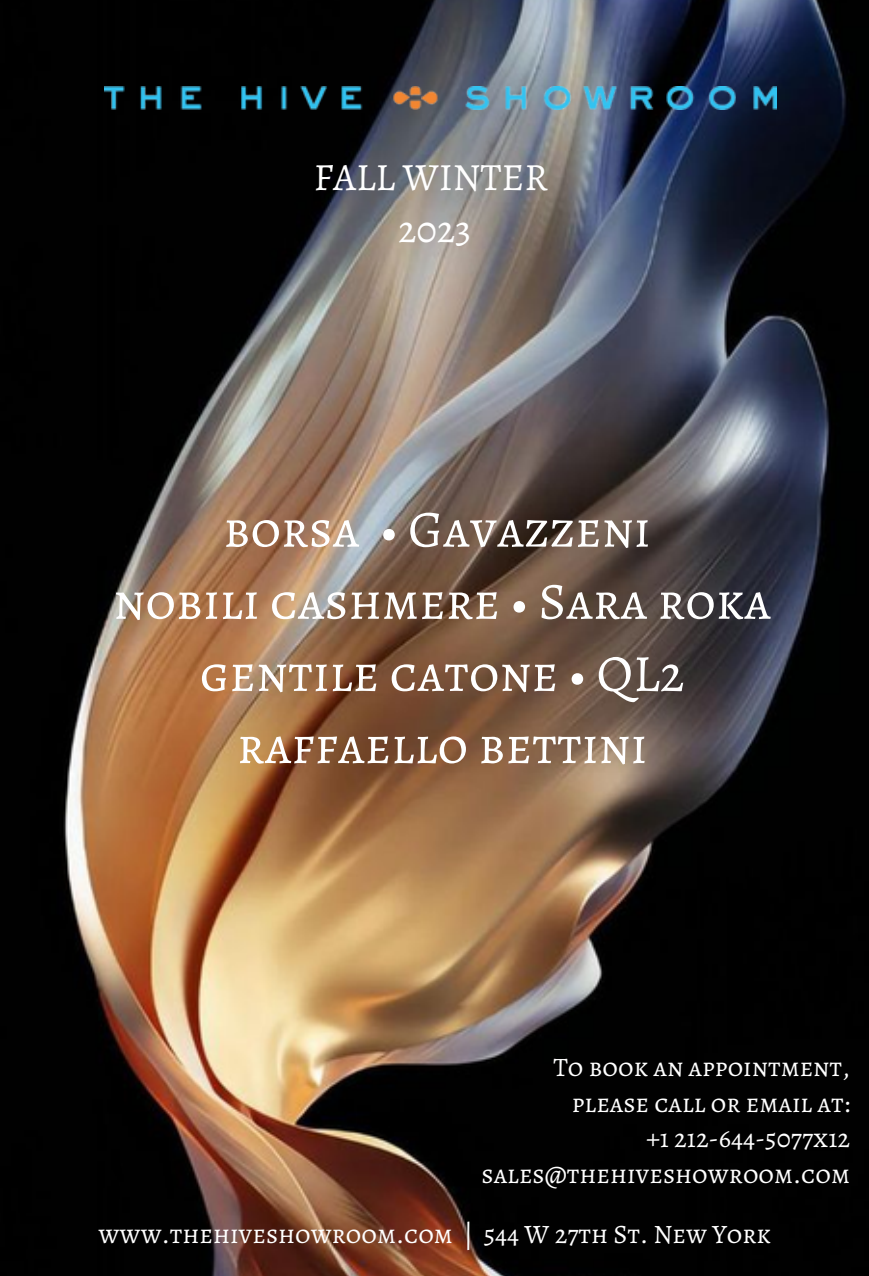
<style>
.page{position:relative;width:869px;height:1276px;background:#fff}
.page>*{position:absolute;margin:0;border:0;box-sizing:border-box;transform-origin:0 0}
.t1{font:52.2px/72px "Alegreya SC";color:#fff;text-align:center}
.t2{font:38.7px/51.9px "Alegreya SC";color:#fff;text-align:center}
.t3{font:26.7px/35.4px "Alegreya SC";color:#fff;text-align:right}
</style>
<div class="page">
<img style="left:0;top:0;width:868px;height:1276px">
<img style="left:105px;top:87px;width:672px;height:22px">
<h2 class="t2" style="left:314px;top:151px;width:236px">FALL WINTER<br>2023</h2>
<h1 class="t1" style="left:113px;top:493px;width:659px">borsa • Gavazzeni<br>nobili cashmere • Sara roka gentile catone • QL2 raffaello bettini</h1>
<p class="t3" style="left:481px;top:1049px;width:370px">To book an appointment, please call or email at:<br>+1 212-644-5077x12 sales@thehiveshowroom.com</p>
<p class="t3" style="left:98px;top:1216px;width:673px">www.thehiveshowroom.com | 544 W 27th St. New York</p>
</div>
